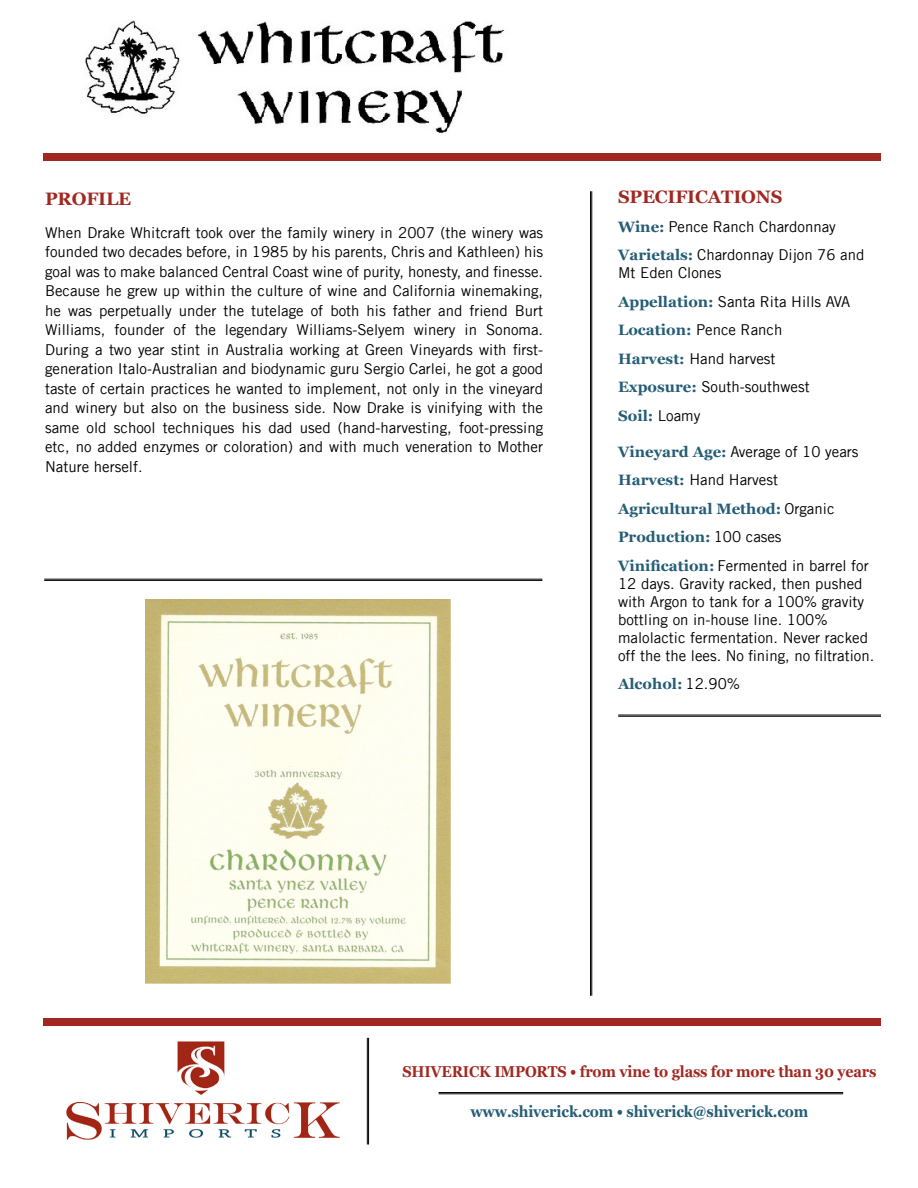
<style>
.page{position:relative;width:918px;height:1188px;background:#fff}
.page>*{position:absolute;margin:0;border:0;box-sizing:border-box;transform-origin:0 0}
.t1{font:700 18px "Georgia";letter-spacing:-.01em;color:#a12821}
.t2{font:700 15.75px "Georgia";letter-spacing:-.01em;color:#a12821;scale:.91 1}
.t3{font:700 15.75px "Georgia";letter-spacing:-.01em;color:#255d75;scale:.91 1}
.t4{font:15px/19.5px "Trade Gothic LT";color:#000}
.t5{font:700 15px/28.5px "Georgia";color:#255d75}
.s1{font-family:"Georgia";font-weight:700;color:#255d75}
.s2{font-family:"Trade Gothic LT";font-weight:400;color:#000}
</style>
<div class="page">
<img style="left:85px;top:21px;width:419px;height:112px">
<img style="left:145px;top:600px;width:305px;height:383px">
<hr style="left:618px;top:715px;width:263px;height:1px;background:#000">
<hr style="left:618px;top:716px;width:263px;height:1px;background:#000">
<hr style="left:439px;top:1092px;width:404px;height:1px;background:#000">
<hr style="left:439px;top:1094px;width:404px;height:1px;background:#000">
<div style="left:44px;top:153px;width:837px;height:7px;background:#a12821"></div>
<hr style="left:44px;top:579px;width:498px;height:1px;background:#000">
<hr style="left:44px;top:580px;width:498px;height:1px;background:#000">
<div style="left:44px;top:1018px;width:837px;height:7px;background:#a12821"></div>
<img style="left:66px;top:1041px;width:274px;height:99px">
<hr style="left:590px;top:191px;width:1px;height:805px;background:#000">
<hr style="left:592px;top:191px;width:1px;height:805px;background:#000">
<hr style="left:367px;top:1038px;width:1px;height:106px;background:#000">
<hr style="left:368px;top:1038px;width:1px;height:106px;background:#000">
<p class="t1" style="left:45px;top:185px;width:88px">PROFILE</p>
<p class="t4" style="left:45px;top:223px;width:500px;text-align:justify">When Drake Whitcraft took over the family winery in 2007 (the winery was founded two decades before, in 1985 by his parents, Chris and Kathleen) his goal was to make balanced Central Coast wine of purity, honesty, and finesse.<br>Because he grew up within the culture of wine and California winemaking, he was perpetually under the tutelage of both his father and friend Burt Williams, founder of the legendary Williams-Selyem winery in Sonoma.<br>During a two year stint in Australia working at Green Vineyards with first&shy;generation Italo-Australian and biodynamic guru Sergio Carlei, he got a good taste of certain practices he wanted to implement, not only in the vineyard and winery but also on the business side. Now Drake is vinifying with the same old school techniques his dad used (hand-harvesting, foot-pressing etc, no added enzymes or coloration) and with much veneration to Mother Nature herself.</p>
<p class="t1" style="left:618px;top:184px;width:166px">SPECIFICATIONS</p>
<p class="t4" style="left:618px;top:212px;width:248px;line-height:28.5px"><span class="s1">Wine:</span> Pence Ranch Chardonnay<br><span class="s1">Varietals:</span> Chardonnay Dijon 76 and</p>
<p class="t4" style="left:618px;top:259px;width:234px;line-height:28.5px">Mt Eden Clones<br><span class="s1">Appellation:</span> Santa Rita Hills AVA<br><span class="s1">Location:</span> Pence Ranch<br><span class="s1">Harvest:</span> Hand harvest<br><span class="s1">Exposure:</span> South-southwest</p>
<p class="t5" style="left:618px;top:401px;width:84px">Soil: <span class="s2">Loamy</span></p>
<p class="t4" style="left:618px;top:437px;width:242px;line-height:28.5px"><span class="s1">Vineyard Age:</span> Average of 10 years<br><span class="s1">Harvest:</span> Hand Harvest</p>
<p class="t5" style="left:618px;top:494px;width:218px">Agricultural Method: <span class="s2">Organic<br></span>Production: <span class="s2">100 cases</span></p>
<p class="t4" style="left:618px;top:556px;width:258px;line-height:18px"><span class="s1">Vinification:</span> Fermented in barrel for 12 days. Gravity racked, then pushed with Argon to tank for a 100% gravity bottling on in-house line. 100% malolactic fermentation. Never racked off the the lees. No fining, no filtration.</p>
<p class="t5" style="left:618px;top:669px;width:124px">Alcohol: <span class="s2">12.90%</span></p>
<p class="t2" style="left:402px;top:1060px;width:523px">SHIVERICK IMPORTS • from vine to glass for more than 30 years</p>
<p class="t3" style="left:470px;top:1100px;width:373px">www.shiverick.com • shiverick@shiverick.com</p>
</div>
